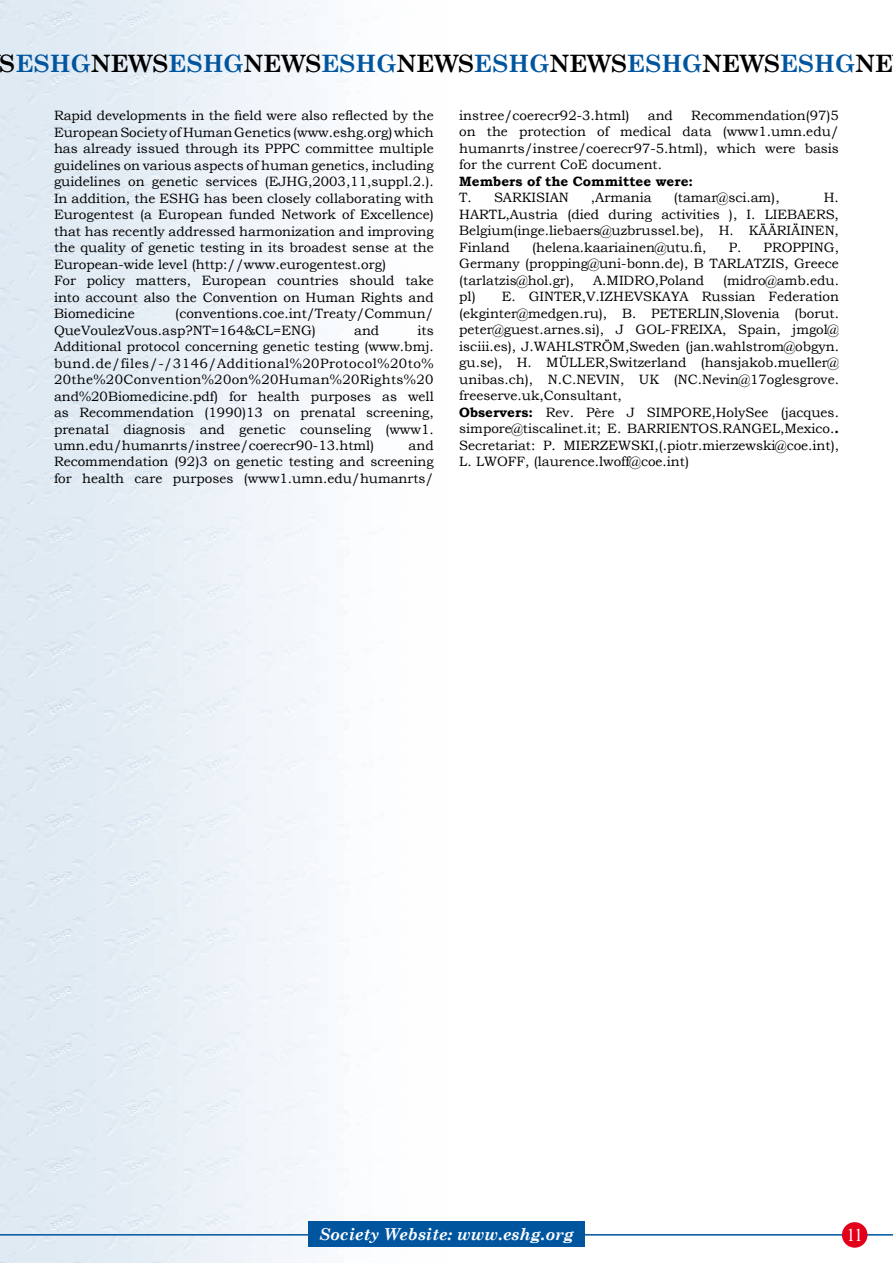
<style>
.page{position:relative;width:893px;height:1263px;background:#fff}
.page>*{position:absolute;margin:0;border:0;box-sizing:border-box;transform-origin:0 0}
.t1{font:700 24px "Century Schoolbook";color:#00559f}
.t2{font:18px "Times New Roman";color:#fff}
.t3{font:italic 700 16.5px "Century Schoolbook";color:#fff}
.t4{font:13.5px/16.5px "Bookman Old Style";color:#000;text-align:justify}
.t5{font:700 13.5px "Bookman Old Style";color:#000}
.s1{color:#000}
.s2{font-weight:700}
</style>
<div class="page">
<img style="left:0;top:0;width:372px;height:1263px">
<hr style="left:0;top:1234px;width:893px;height:1px;background:#00559f">
<div style="left:842px;top:1222px;width:25px;height:26px;background:#e2001a;border-radius:50%"></div>
<div style="left:308px;top:1221px;width:277px;height:26px;background:#00559f"></div>
<h1 class="t1" style="left:0;top:44px;width:895px"><span class="s1">S</span>ESHG<span class="s1">NEWS</span>ESHG<span class="s1">NEWS</span>ESHG<span class="s1">NEWS</span>ESHG<span class="s1">NEWS</span>ESHG<span class="s1">NEWS</span>ESHG<span class="s1">NE</span></h1>
<p class="t4" style="left:54px;top:107px;width:381px;text-align:left">Rapid developments in the field were also reflected by the European Society of Human Genetics (www.eshg.org) which has already issued through its PPPC committee multiple guidelines on various aspects of human genetics, including guidelines on genetic services (EJHG,2003,11,suppl.2.).<br>In addition, the ESHG has been closely collaborating with Eurogentest (a European funded Network of Excellence) that has recently addressed harmonization and improving the quality of genetic testing in its broadest sense at the European-wide level (http://www.eurogentest.org)<br>For policy matters, European countries should take into account also the Convention on Human Rights and Biomedicine</p>
<p class="t4" style="left:459px;top:107px;width:381px;text-indent:232px">Recommendation(97)5 on the protection of medical data (www1.umn.edu/ humanrts/instree/coerecr97-5.html), which were basis for the current CoE document.</p>
<p class="t5" style="left:459px;top:172px;width:235px">Members of the Committee were:</p>
<p class="t4" style="left:459px;top:190px;width:111px">T. SARKISIAN</p>
<p class="t4" style="left:591px;top:190px;width:62px">,Armania</p>
<p class="t4" style="left:674px;top:190px;width:107px">(tamar@sci.am),</p>
<p class="t4" style="left:459px;top:107px;width:172px">instree/coerecr92-3.html)</p>
<p class="t4" style="left:648px;top:107px;width:27px">and</p>
<p class="t4" style="left:459px;top:190px;width:381px;text-indent:365px">H.<br>HARTL,Austria (died during activities ), I. LIEBAERS, Belgium(inge.liebaers@uzbrussel.be), H. KÄÄRIÄINEN, Finland</p>
<p class="t4" style="left:532px;top:239px;width:176px">(helena.kaariainen@utu.fi,</p>
<p class="t4" style="left:459px;top:239px;width:381px;text-indent:270px">P. PROPPING, Germany (propping@uni-bonn.de), B TARLATZIS, Greece (tarlatzis@hol.gr),</p>
<p class="t4" style="left:459px;top:272px;width:381px;text-align:left;text-indent:264px">(midro@amb.edu. pl) E. GINTER,V.IZHEVSKAYA Russian Federation (ekginter@medgen.ru), B. PETERLIN,Slovenia (borut. peter@guest.arnes.si), J GOL-FREIXA, Spain, jmgol@ isciii.es), J.WAHLSTRÖM,Sweden (jan.wahlstrom@obgyn. gu.se), H. MÜLLER,Switzerland (hansjakob.mueller@ unibas.ch), N.C.NEVIN, UK (NC.Nevin@17oglesgrove. freeserve.uk,Consultant,<br><span class="s2">Observers:</span> Rev. Père J SIMPORE,HolySee (jacques. simpore@tiscalinet.it; E. BARRIENTOS.RANGEL,Mexico.<span class="s2">.<br></span>Secretariat: P. MIERZEWSKI,(.piotr.mierzewski@coe.int), L. LWOFF, (laurence.lwoff@coe.int)</p>
<p class="t4" style="left:593px;top:272px;width:113px">A.MIDRO,Poland</p>
<p class="t4" style="left:54px;top:305px;width:381px;text-indent:121px">(conventions.coe.int/Treaty/Commun/<br>QueVoulezVous.asp?NT=164&amp;CL=ENG)</p>
<p class="t4" style="left:354px;top:322px;width:27px">and</p>
<p class="t4" style="left:54px;top:322px;width:381px;text-indent:364px">its Additional protocol concerning genetic testing (www.bmj. bund.de/files/-/3146/Additional%20Protocol%20to% 20the%20Convention%20on%20Human%20Rights%20 and%20Biomedicine.pdf) for health purposes as well as Recommendation (1990)13 on prenatal screening, prenatal diagnosis and genetic counseling (www1. umn.edu/humanrts/instree/coerecr90-13.html)</p>
<p class="t4" style="left:54px;top:437px;width:381px;text-indent:355px">and Recommendation (92)3 on genetic testing and screening for health care purposes (www1.umn.edu/humanrts/</p>
<p class="t3" style="left:319px;top:1221px;width:256px">Society Website: www.eshg.org</p>
<h2 class="t2" style="left:846px;top:1223px;width:18px">11</h2>
</div>
